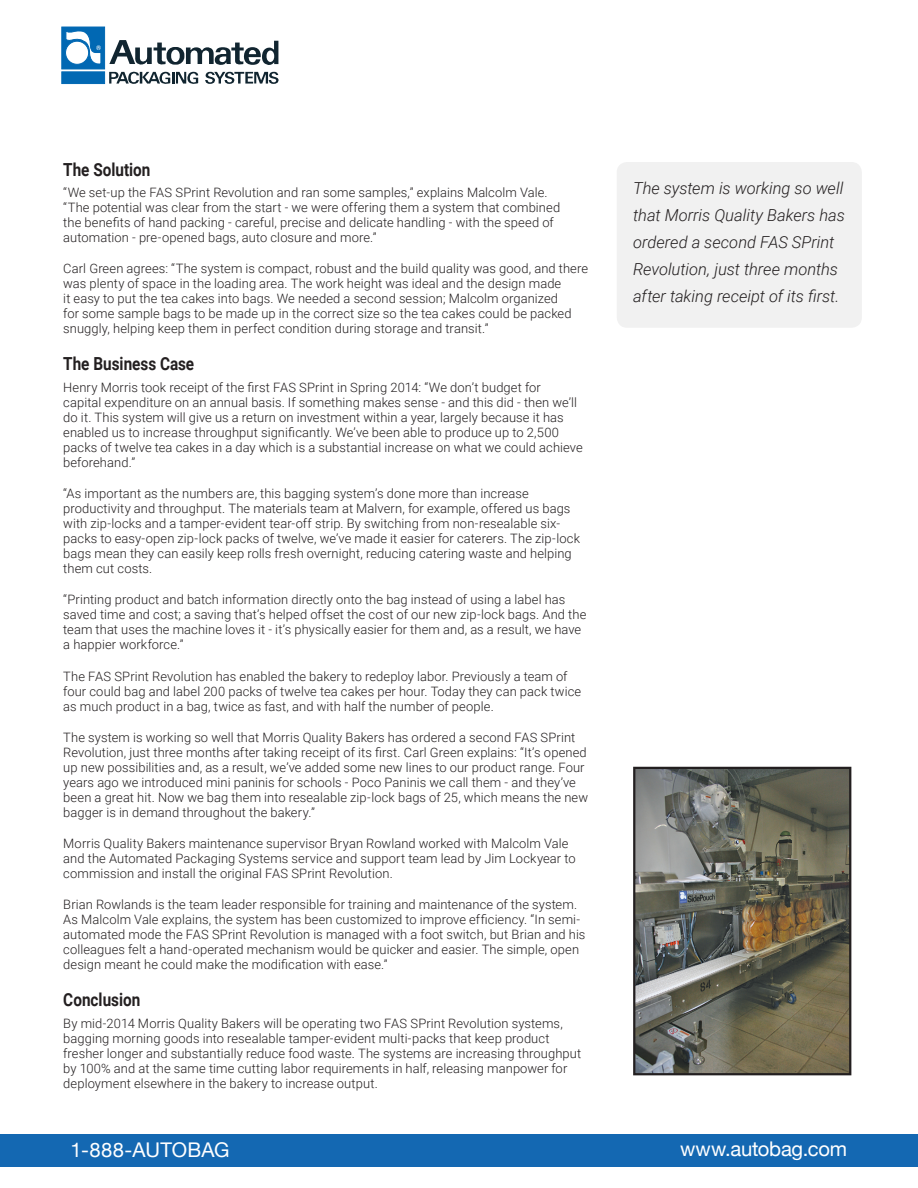
<style>
.page{position:relative;width:918px;height:1188px;background:#fff}
.page>*{position:absolute;margin:0;border:0;box-sizing:border-box;transform-origin:0 0}
.t1{font:20.25px "Helvetica Neue";letter-spacing:-.01em;color:#fff}
.t2{font:20.25px "Helvetica Neue";letter-spacing:.01em;color:#fff}
.subhead{font:700 18px "Roboto";color:#231f20;scale:.85 1}
.Pull_quote{font:italic 300 16.5px/27px "Roboto";color:#231f20}
.body_copy{font:300 12.9px/15px "Roboto";letter-spacing:.005em;color:#231f20}
</style>
<div class="page">
<svg style="left:205px;top:72px;width:74px;height:12px"></svg>
<svg style="left:109px;top:71px;width:90px;height:13px"></svg>
<svg style="left:109px;top:40px;width:169px;height:25px"></svg>
<div style="left:62px;top:27px;width:43px;height:42px;background:#0168b3"></div>
<div style="left:62px;top:72px;width:43px;height:12px;background:#0168b3"></div>
<div style="left:65px;top:41px;width:24px;height:23px;border:1px solid #0168b3;border-radius:50%"></div>
<svg style="left:66px;top:31px;width:35px;height:34px"></svg>
<div style="left:0;top:1134px;width:918px;height:33px;background:#1468b2"></div>
<div style="left:617px;top:162px;width:245px;height:166px;background:#f1f1f1;border-radius:10px"></div>
<img style="left:636px;top:770px;width:212px;height:302px">
<div style="left:633px;top:767px;width:218px;height:308px;border:2px solid #231f20"></div>
<p class="subhead" style="left:63px;top:156px;width:104px">The Solution</p>
<p class="body_copy" style="left:63px;top:185px;width:498px">“We set-up the FAS SPrint Revolution and ran some samples,” explains Malcolm Vale. “The potential was clear from the start - we were offering them a system that combined the benefits of hand packing - careful, precise and delicate handling - with the speed of automation - pre-opened bags, auto closure and more.”</p>
<p class="body_copy" style="left:63px;top:261px;width:526px">Carl Green agrees: “The system is compact, robust and the build quality was good, and there was plenty of space in the loading area. The work height was ideal and the design made<br>it easy to put the tea cakes into bags. We needed a second session; Malcolm organized<br>for some sample bags to be made up in the correct size so the tea cakes could be packed snuggly, helping keep them in perfect condition during storage and transit.”</p>
<p class="subhead" style="left:63px;top:351px;width:156px">The Business Case</p>
<p class="body_copy" style="left:63px;top:379px;width:521px">Henry Morris took receipt of the first FAS SPrint in Spring 2014: “We don’t budget for<br>capital expenditure on an annual basis. If something makes sense - and this did - then we’ll do it. This system will give us a return on investment within a year, largely because it has enabled us to increase throughput significantly. We’ve been able to produce up to 2,500 packs of twelve tea cakes in a day which is a substantial increase on what we could achieve beforehand.”</p>
<p class="body_copy" style="left:63px;top:486px;width:518px">“As important as the numbers are, this bagging system’s done more than increase productivity and throughput. The materials team at Malvern, for example, offered us bags with zip-locks and a tamper-evident tear-off strip. By switching from non-resealable six&shy;packs to easy-open zip-lock packs of twelve, we’ve made it easier for caterers. The zip-lock bags mean they can easily keep rolls fresh overnight, reducing catering waste and helping them cut costs.</p>
<p class="body_copy" style="left:63px;top:592px;width:525px">“Printing product and batch information directly onto the bag instead of using a label has saved time and cost; a saving that’s helped offset the cost of our new zip-lock bags. And the team that uses the machine loves it - it’s physically easier for them and, as a result, we have a happier workforce.”</p>
<p class="body_copy" style="left:63px;top:668px;width:519px">The FAS SPrint Revolution has enabled the bakery to redeploy labor. Previously a team of four could bag and label 200 packs of twelve tea cakes per hour. Today they can pack twice as much product in a bag, twice as fast, and with half the number of people.</p>
<p class="body_copy" style="left:63px;top:729px;width:526px">The system is working so well that Morris Quality Bakers has ordered a second FAS SPrint Revolution, just three months after taking receipt of its first. Carl Green explains: “It’s opened up new possibilities and, as a result, we’ve added some new lines to our product range. Four years ago we introduced mini paninis for schools - Poco Paninis we call them - and they’ve been a great hit. Now we bag them into resealable zip-lock bags of 25, which means the new bagger is in demand throughout the bakery.”</p>
<p class="body_copy" style="left:63px;top:835px;width:514px">Morris Quality Bakers maintenance supervisor Bryan Rowland worked with Malcolm Vale and the Automated Packaging Systems service and support team lead by Jim Lockyear to commission and install the original FAS SPrint Revolution.</p>
<p class="body_copy" style="left:63px;top:897px;width:524px">Brian Rowlands is the team leader responsible for training and maintenance of the system.<br>As Malcolm Vale explains, the system has been customized to improve efficiency. “In semi&shy;automated mode the FAS SPrint Revolution is managed with a foot switch, but Brian and his colleagues felt a hand-operated mechanism would be quicker and easier. The simple, open design meant he could make the modification with ease.”</p>
<p class="subhead" style="left:63px;top:987px;width:92px">Conclusion</p>
<p class="body_copy" style="left:63px;top:1015px;width:520px">By mid-2014 Morris Quality Bakers will be operating two FAS SPrint Revolution systems, bagging morning goods into resealable tamper-evident multi-packs that keep product fresher longer and substantially reduce food waste. The systems are increasing throughput by 100% and at the same time cutting labor requirements in half, releasing manpower for deployment elsewhere in the bakery to increase output.</p>
<p class="Pull_quote" style="left:633px;top:174px;width:213px">The system is working so well that Morris Quality Bakers has ordered a second FAS SPrint<br>Revolution, just three months after taking receipt of its first.</p>
<h1 class="t2" style="left:71px;top:1135px;width:160px">1-888-AUTOBAG</h1>
<h1 class="t1" style="left:680px;top:1134px;width:169px">www.autobag.com</h1>
</div>
